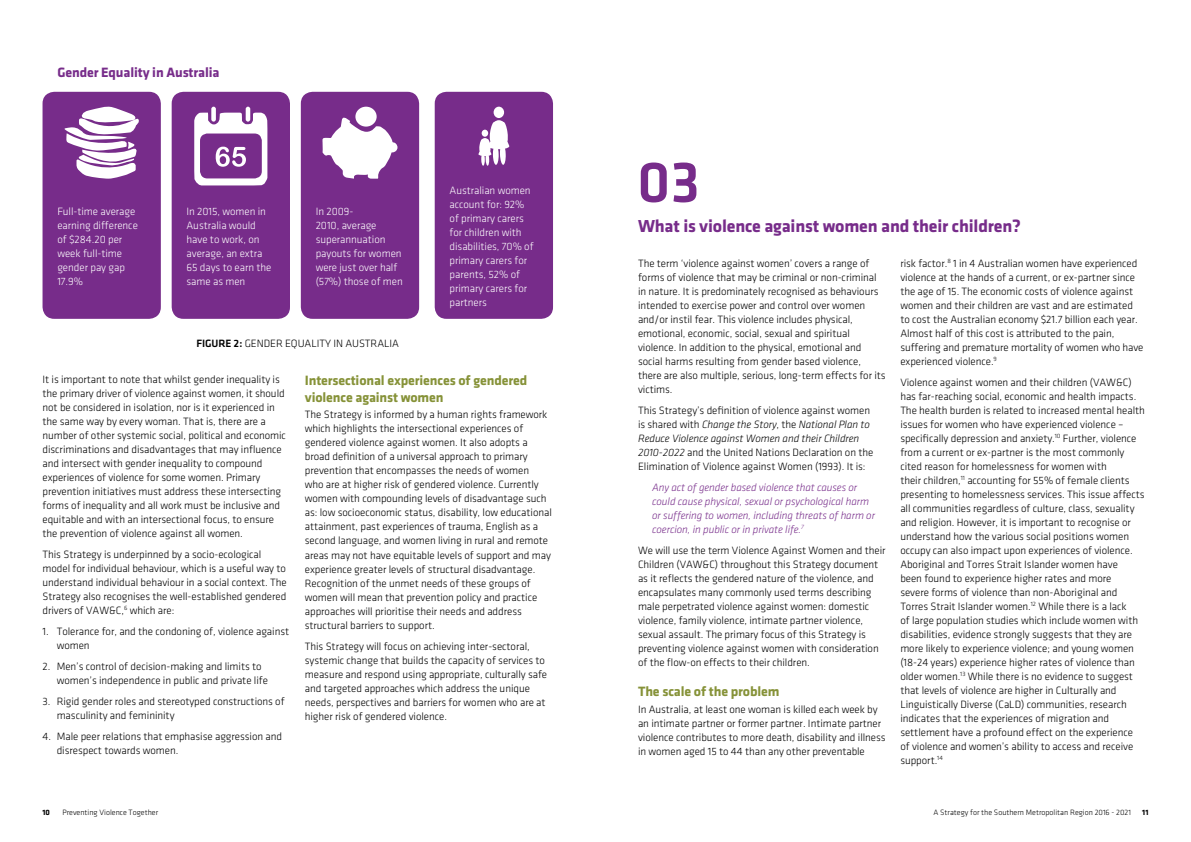
<style>
.page{position:relative;width:1191px;height:842px;background:#fff}
.page>*{position:absolute;margin:0;border:0;box-sizing:border-box;transform-origin:0 0}
.t1{font:60px "Klavika Medium TF";color:#772c8a}
.t2{font:700 18px "Klavika";letter-spacing:-.01em;color:#772c8a}
.t3{font:700 14px/16.8px "Klavika";letter-spacing:-.01em;color:#869238}
.t4{font:700 14px "Klavika";letter-spacing:-.01em;color:#772c8a}
.t5{font:300 11px/14px "Klavika";letter-spacing:-.005em;color:#000}
.t6{font:300 11px/14px "Klavika";letter-spacing:-.005em;color:#fff}
.t7{font:italic 300 11px/14px "Klavika";letter-spacing:-.005em;color:#772c8a}
.t8{font:300 8px "Klavika";color:#000}
.t9{font:700 8px "Klavika";color:#000}
.s1{font-family:"Klavika Medium TF";font-weight:400}
.s2{font-style:italic}
</style>
<div class="page">
<div style="left:172px;top:92px;width:118px;height:227px;background:#772c8a;border-radius:12px"></div>
<div style="left:301px;top:92px;width:118px;height:227px;background:#772c8a;border-radius:12px"></div>
<div style="left:355px;top:107px;width:22px;height:20px;background:#fff;border-radius:50%"></div>
<svg style="left:322px;top:118px;width:75px;height:61px"></svg>
<svg style="left:194px;top:107px;width:73px;height:78px"></svg>
<div style="left:43px;top:92px;width:118px;height:227px;background:#772c8a;border-radius:12px"></div>
<div style="left:435px;top:92px;width:118px;height:227px;background:#772c8a;border-radius:12px"></div>
<svg style="left:64px;top:106px;width:75px;height:73px"></svg>
<svg style="left:478px;top:107px;width:31px;height:59px"></svg>
<p class="t4" style="left:57px;top:64px;width:163px">Gender Equality in Australia</p>
<p class="t6" style="left:57px;top:204px;width:82px">Full-time average earning difference of $284.20 per week full-time gender pay gap<br>17.9%</p>
<p class="t6" style="left:186px;top:204px;width:86px">In 2015, women in<br>Australia would have to work, on average, an extra<br>65 days to earn the same as men</p>
<p class="t6" style="left:316px;top:205px;width:89px">In 2009-<br>2010, average superannuation payouts for women were just over half (57%) those of men</p>
<p class="t6" style="left:449px;top:184px;width:86px">Australian women account for: 92% of primary carers for children with disabilities, 70% of primary carers for parents, 52% of primary carers for partners</p>
<p class="t5" style="left:196px;top:336px;width:204px"><span class="s1">FIGURE 2:</span> GENDER EQUALITY IN AUSTRALIA</p>
<p class="t5" style="left:43px;top:372px;width:245px">It is important to note that whilst gender inequality is the primary driver of violence against women, it should not be considered in isolation, nor is it experienced in the same way by every woman. That is, there are a number of other systemic social, political and economic discriminations and disadvantages that may influence and intersect with gender inequality to compound experiences of violence for some women. Primary prevention initiatives must address these intersecting forms of inequality and all work must be inclusive and equitable and with an intersectional focus, to ensure the prevention of violence against all women.</p>
<p class="t5" style="left:43px;top:547px;width:246px">This Strategy is underpinned by a socio-ecological model for individual behaviour, which is a useful way to understand individual behaviour in a social context. The Strategy also recognises the well-established gendered drivers of VAW&amp;C,<sup>6</sup> which are:</p>
<p class="t5" style="left:57px;top:624px;width:234px;text-indent:-14px">1. Tolerance for, and the condoning of, violence against women</p>
<p class="t5" style="left:57px;top:659px;width:213px;text-indent:-14px">2. Men’s control of decision-making and limits to women’s independence in public and private life</p>
<p class="t5" style="left:57px;top:694px;width:229px;text-indent:-14px">3. Rigid gender roles and stereotyped constructions of masculinity and femininity</p>
<p class="t5" style="left:57px;top:729px;width:227px;text-indent:-14px">4. Male peer relations that emphasise aggression and disrespect towards women.</p>
<p class="t3" style="left:305px;top:372px;width:224px">Intersectional experiences of gendered violence against women</p>
<p class="t5" style="left:305px;top:408px;width:249px">The Strategy is informed by a human rights framework which highlights the intersectional experiences of gendered violence against women. It also adopts a broad definition of a universal approach to primary prevention that encompasses the needs of women<br>who are at higher risk of gendered violence. Currently women with compounding levels of disadvantage such as: low socioeconomic status, disability, low educational attainment, past experiences of trauma, English as a second language, and women living in rural and remote areas may not have equitable levels of support and may experience greater levels of structural disadvantage.<br>Recognition of the unmet needs of these groups of women will mean that prevention policy and practice approaches will prioritise their needs and address structural barriers to support.</p>
<p class="t5" style="left:305px;top:639px;width:244px">This Strategy will focus on achieving inter-sectoral, systemic change that builds the capacity of services to measure and respond using appropriate, culturally safe and targeted approaches which address the unique needs, perspectives and barriers for women who are at higher risk of gendered violence.</p>
<h1 class="t1" style="left:638px;top:150px;width:64px">03</h1>
<h2 class="t2" style="left:638px;top:217px;width:384px">What is violence against women and their children?</h2>
<p class="t5" style="left:638px;top:256px;width:249px">The term ‘violence against women’ covers a range of forms of violence that may be criminal or non-criminal in nature. It is predominately recognised as behaviours intended to exercise power and control over women and/or instil fear. This violence includes physical, emotional, economic, social, sexual and spiritual violence. In addition to the physical, emotional and social harms resulting from gender based violence, there are also multiple, serious, long-term effects for its victims.</p>
<p class="t5" style="left:638px;top:403px;width:237px">This Strategy’s definition of violence against women is shared with <span class="s2">Change the Story</span>, the <span class="s2">National Plan to Reduce Violence against Women and their Children 2010-2022</span> and the United Nations Declaration on the Elimination of Violence against Women (1993). It is:</p>
<p class="t7" style="left:652px;top:480px;width:224px">Any act of gender based violence that causes or could cause physical, sexual or psychological harm or suffering to women, including threats of harm or coercion, in public or in private life.<sup>7</sup></p>
<p class="t5" style="left:638px;top:544px;width:249px">We will use the term Violence Against Women and their Children (VAW&amp;C) throughout this Strategy document as it reflects the gendered nature of the violence, and encapsulates many commonly used terms describing male perpetrated violence against women: domestic violence, family violence, intimate partner violence, sexual assault. The primary focus of this Strategy is preventing violence against women with consideration of the flow-on effects to their children.</p>
<p class="t3" style="left:638px;top:683px;width:143px">The scale of the problem</p>
<p class="t5" style="left:638px;top:702px;width:249px">In Australia, at least one woman is killed each week by an intimate partner or former partner. Intimate partner violence contributes to more death, disability and illness in women aged 15 to 44 than any other preventable</p>
<p class="t5" style="left:900px;top:256px;width:245px">risk factor.<sup>8</sup> 1 in 4 Australian women have experienced violence at the hands of a current, or ex-partner since the age of 15. The economic costs of violence against women and their children are vast and are estimated to cost the Australian economy $21.7 billion each year.<br>Almost half of this cost is attributed to the pain, suffering and premature mortality of women who have experienced violence.<sup>9</sup></p>
<p class="t5" style="left:900px;top:375px;width:246px">Violence against women and their children (VAW&amp;C) has far-reaching social, economic and health impacts.<br>The health burden is related to increased mental health issues for women who have experienced violence – specifically depression and anxiety.<sup>10</sup> Further, violence from a current or ex-partner is the most commonly cited reason for homelessness for women with<br>their children,<sup>11</sup> accounting for 55% of female clients presenting to homelessness services. This issue affects all communities regardless of culture, class, sexuality and religion. However, it is important to recognise or understand how the various social positions women occupy can also impact upon experiences of violence.<br>Aboriginal and Torres Strait Islander women have<br>been found to experience higher rates and more<br>severe forms of violence than non-Aboriginal and Torres Strait Islander women.<sup>12</sup> While there is a lack<br>of large population studies which include women with disabilities, evidence strongly suggests that they are more likely to experience violence; and young women (18-24 years) experience higher rates of violence than older women.<sup>13</sup> While there is no evidence to suggest that levels of violence are higher in Culturally and Linguistically Diverse (CaLD) communities, research indicates that the experiences of migration and settlement have a profound effect on the experience of violence and women’s ability to access and receive support.<sup>14</sup></p>
<p class="t9" style="left:43px;top:808px;width:9px">10</p>
<p class="t8" style="left:62px;top:808px;width:97px">Preventing Violence Together</p>
<p class="t8" style="left:933px;top:808px;width:199px">A Strategy for the Southern Metropolitan Region 2016 - 2021</p>
<p class="t9" style="left:1142px;top:808px;width:8px">11</p>
</div>
